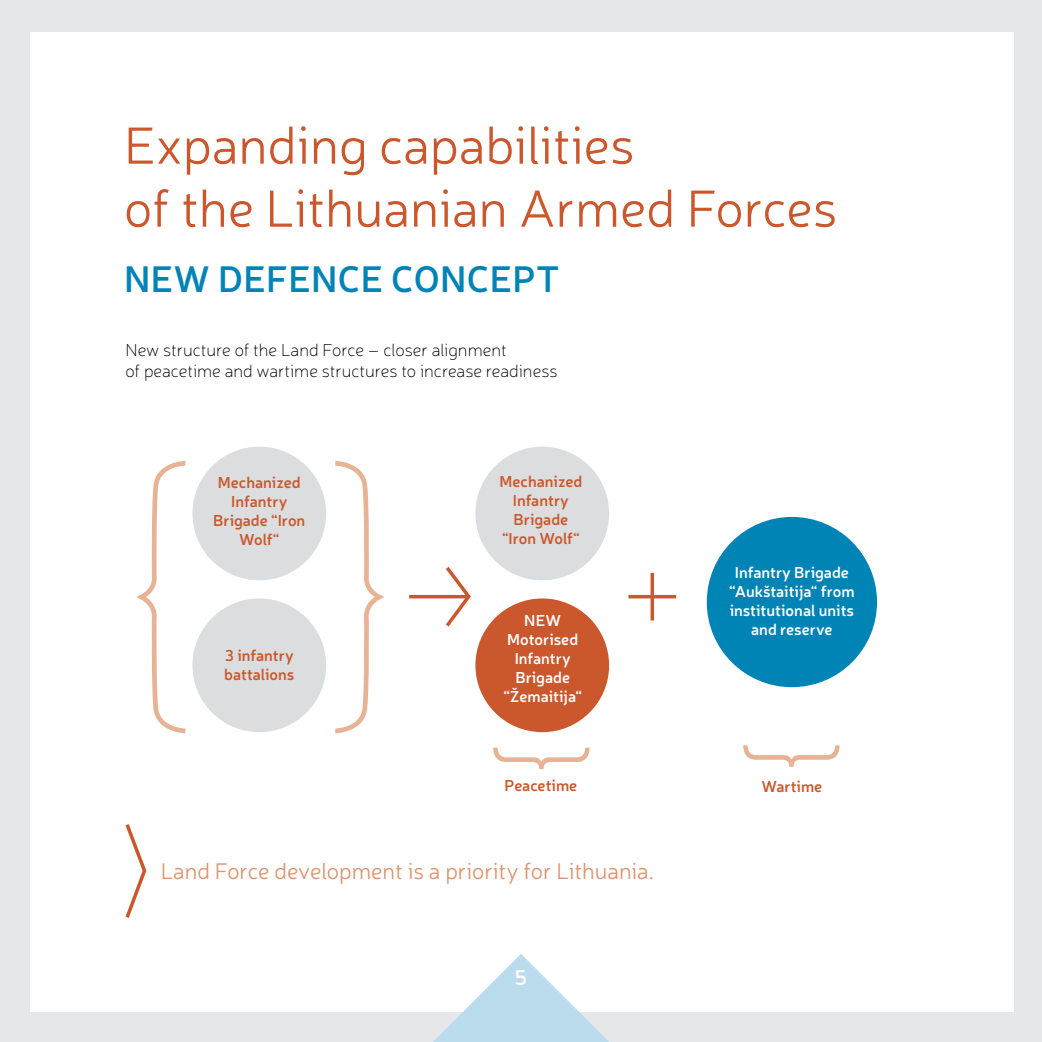
<style>
.page{position:relative;width:1042px;height:1042px;background:#fff}
.page>*{position:absolute;margin:0;border:0;box-sizing:border-box;transform-origin:0 0}
.t1{font:300 52.5px/63px "Neris";color:#cb572c}
.t2{font:600 36.75px "Neris";letter-spacing:.01em;color:#0084b6}
.t3{font:300 22.75px "Neris";color:#dd936d}
.t4{font:100 17.5px/21px "Neris";color:#000}
.t5{font:600 15.75px/18.9px "Neris";letter-spacing:-.005em;color:#cb572c;text-align:center}
.t6{font:600 15.75px/18.9px "Neris";letter-spacing:-.005em;color:#fff;text-align:center}
</style>
<div class="page">
<div style="left:1014px;top:0;width:28px;height:1042px;background:#e6e7e8"></div>
<div style="left:0;top:0;width:1042px;height:32px;background:#e6e7e8"></div>
<div style="left:0;top:1012px;width:1042px;height:30px;background:#e6e7e8"></div>
<div style="left:0;top:0;width:30px;height:1042px;background:#e6e7e8"></div>
<hr style="left:628px;top:595px;width:48px;height:3px;background:#cb572c">
<svg style="left:650px;top:573px;width:4px;height:47px"></svg>
<svg style="left:125px;top:824px;width:22px;height:94px"></svg>
<div style="left:190px;top:444px;width:138px;height:139px;background:#dcddde;border-radius:50%"></div>
<div style="left:188px;top:442px;width:143px;height:143px;border:5px solid #fff;border-radius:50%"></div>
<div style="left:473px;top:444px;width:138px;height:139px;background:#dcddde;border-radius:50%"></div>
<div style="left:471px;top:442px;width:143px;height:143px;border:5px solid #fff;border-radius:50%"></div>
<div style="left:704px;top:514px;width:175px;height:175px;background:#0084b6;border-radius:50%"></div>
<div style="left:702px;top:512px;width:180px;height:180px;border:5px solid #fff;border-radius:50%"></div>
<div style="left:190px;top:596px;width:138px;height:138px;background:#dcddde;border-radius:50%"></div>
<div style="left:188px;top:594px;width:143px;height:143px;border:5px solid #fff;border-radius:50%"></div>
<div style="left:473px;top:596px;width:138px;height:138px;background:#cb572c;border-radius:50%"></div>
<div style="left:471px;top:594px;width:143px;height:143px;border:5px solid #fff;border-radius:50%"></div>
<svg style="left:442px;top:567px;width:29px;height:60px"></svg>
<hr style="left:409px;top:595px;width:60px;height:3px;background:#cb572c">
<svg style="left:136px;top:460px;width:54px;height:274px"></svg>
<svg style="left:330px;top:461px;width:54px;height:273px"></svg>
<svg style="left:433px;top:954px;width:176px;height:88px"></svg>
<h1 class="t1" style="left:124px;top:112px;width:715px">Expanding capabilities<br>of the Lithuanian Armed Forces</h1>
<h2 class="t2" style="left:124px;top:254px;width:437px">New Defence Concept</h2>
<p class="t4" style="left:125px;top:339px;width:433px">New structure of the Land Force – closer alignment<br>of peacetime and wartime structures to increase readiness</p>
<p class="t5" style="left:213px;top:472px;width:94px">Mechanized<br>Infantry<br>Brigade “Iron<br>Wolf“</p>
<p class="t5" style="left:499px;top:471px;width:84px">Mechanized<br>Infantry<br>Brigade “Iron Wolf“</p>
<p class="t5" style="left:224px;top:645px;width:72px;text-align:left">3 infantry battalions</p>
<p class="t6" style="left:503px;top:610px;width:80px">New<br>Motorised<br>Infantry<br>Brigade “Žemaitija“</p>
<p class="t6" style="left:729px;top:562px;width:127px">Infantry Brigade “Aukštaitija“ from institutional units and reserve</p>
<p class="t5" style="left:504px;top:775px;width:74px">Peacetime</p>
<p class="t5" style="left:761px;top:776px;width:62px">Wartime</p>
<h3 class="t3" style="left:161px;top:856px;width:495px">Land Force development is a priority for Lithuania.</h3>
</div>
